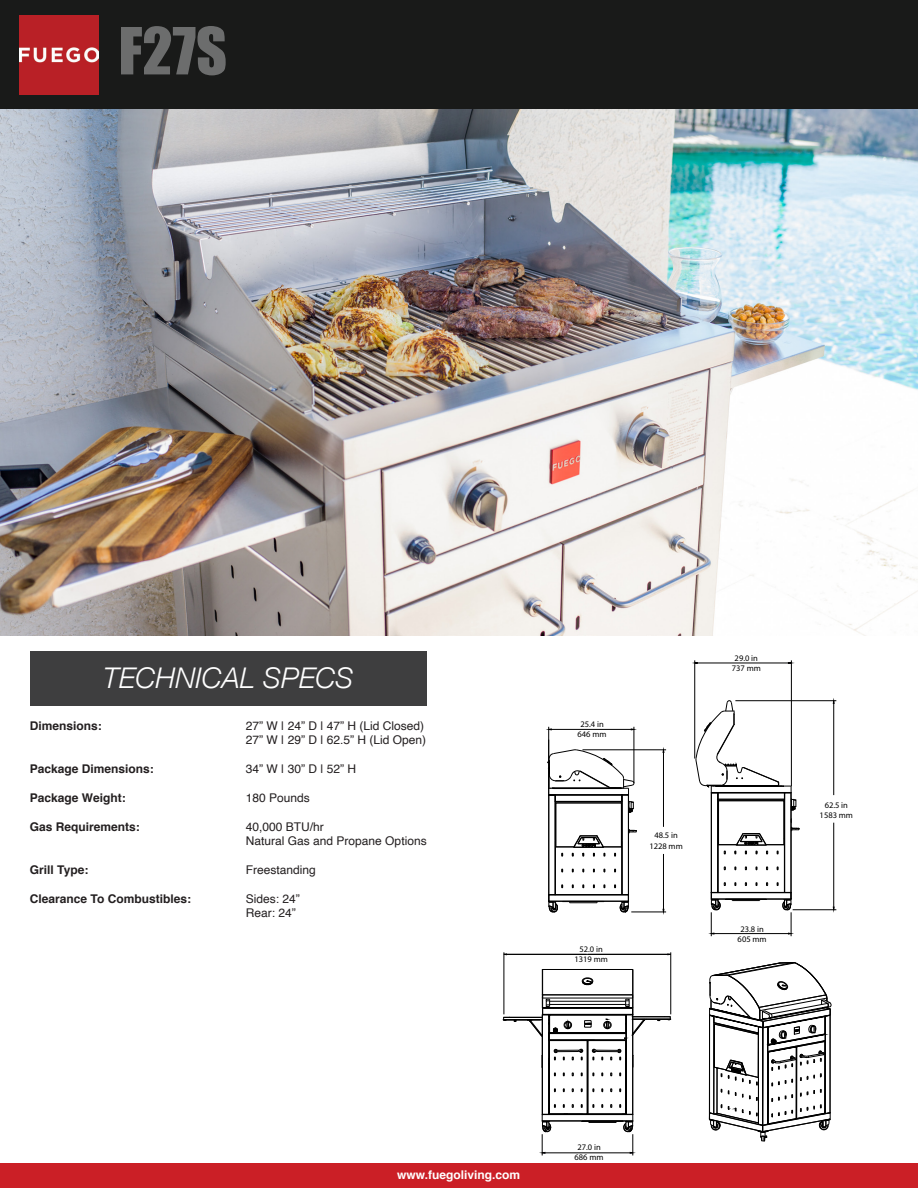
<style>
.page{position:relative;width:918px;height:1188px;background:#fff}
.page>*{position:absolute;margin:0;border:0;box-sizing:border-box;transform-origin:0 0}
.t1{font:60px "Impact";color:#6c6d6d}
.t2{font:italic 300 28.5px "Helvetica Neue";color:#fff}
.t3{font:12px "Helvetica";color:#231f20}
.t4{font:700 12px "Helvetica";color:#231f20}
.t5{font:700 12px "Helvetica";color:#fff}
.t6{font:8.55px/10.2px "Myriad Pro";color:#000;text-align:center}
</style>
<div class="page">
<div style="left:0;top:0;width:918px;height:110px;background:#191a19"></div>
<img style="left:19px;top:15px;width:80px;height:79px">
<div style="left:0;top:1164px;width:918px;height:24px;background:#cb1f26"></div>
<div style="left:30px;top:651px;width:397px;height:55px;background:#3e3e3f"></div>
<img style="left:0;top:110px;width:918px;height:526px">
<svg style="left:548px;top:749px;width:89px;height:164px"></svg>
<svg style="left:709px;top:962px;width:122px;height:180px"></svg>
<hr style="left:548px;top:740px;width:1px;height:55px;background:#000">
<hr style="left:548px;top:727px;width:1px;height:61px;background:#000">
<hr style="left:634px;top:727px;width:1px;height:56px;background:#000">
<hr style="left:551px;top:729px;width:80px;height:1px;background:#000">
<hr style="left:631px;top:912px;width:35px;height:1px;background:#000">
<hr style="left:582px;top:750px;width:84px;height:1px;background:#000">
<hr style="left:663px;top:854px;width:1px;height:55px;background:#000">
<hr style="left:663px;top:752px;width:1px;height:75px;background:#000">
<hr style="left:735px;top:700px;width:101px;height:1px;background:#000">
<hr style="left:793px;top:909px;width:43px;height:1px;background:#000">
<hr style="left:833px;top:703px;width:1px;height:92px;background:#000">
<hr style="left:833px;top:823px;width:1px;height:84px;background:#000">
<svg style="left:696px;top:700px;width:104px;height:236px"></svg>
<hr style="left:694px;top:660px;width:1px;height:99px;background:#000">
<hr style="left:791px;top:660px;width:1px;height:126px;background:#000">
<hr style="left:698px;top:663px;width:90px;height:1px;background:#000">
<svg style="left:503px;top:969px;width:168px;height:186px"></svg>
<hr style="left:504px;top:952px;width:1px;height:62px;background:#000">
<hr style="left:671px;top:952px;width:1px;height:62px;background:#000">
<hr style="left:504px;top:954px;width:167px;height:1px;background:#000">
<p class="t1" style="left:119px;top:4px;width:110px">F27S</p>
<p class="t2" style="left:103px;top:656px;width:252px">TECHNICAL SPECS</p>
<p class="t4" style="left:30px;top:716px;width:74px">Dimensions:</p>
<p class="t3" style="left:246px;top:716px;width:180px">27” W | 24” D | 47” H (Lid Closed)</p>
<p class="t3" style="left:246px;top:731px;width:182px">27” W | 29” D | 62.5” H (Lid Open)</p>
<p class="t4" style="left:30px;top:759px;width:126px">Package Dimensions:</p>
<p class="t3" style="left:246px;top:760px;width:112px">34” W | 30” D | 52” H</p>
<p class="t4" style="left:30px;top:788px;width:97px">Package Weight:</p>
<p class="t3" style="left:246px;top:788px;width:66px">180 Pounds</p>
<p class="t4" style="left:30px;top:817px;width:112px">Gas Requirements:</p>
<p class="t3" style="left:246px;top:817px;width:80px">40,000 BTU/hr</p>
<p class="t3" style="left:246px;top:832px;width:182px">Natural Gas and Propane Options</p>
<p class="t4" style="left:30px;top:860px;width:60px">Grill Type:</p>
<p class="t3" style="left:246px;top:860px;width:72px">Freestanding</p>
<p class="t4" style="left:30px;top:889px;width:163px">Clearance To Combustibles:</p>
<p class="t3" style="left:246px;top:889px;width:56px">Sides: 24”</p>
<p class="t3" style="left:246px;top:904px;width:52px">Rear: 24”</p>
<p class="t6" style="left:578px;top:719px;width:31px">25.4 in<br>646 mm</p>
<p class="t6" style="left:574px;top:943px;width:35px">52.0 in<br>1319 mm</p>
<p class="t6" style="left:649px;top:830px;width:35px">48.5 in<br>1228 mm</p>
<p class="t6" style="left:732px;top:653px;width:31px">29.0 in<br>737 mm</p>
<p class="t6" style="left:738px;top:924px;width:31px">23.8 in<br>605 mm</p>
<p class="t6" style="left:820px;top:799px;width:35px">62.5 in<br>1583 mm</p>
<p class="t5" style="left:397px;top:1165px;width:124px">www.fuegoliving.com</p>
<p class="t6" style="left:575px;top:1142px;width:31px">27.0 in<br>686 mm</p>
</div>
